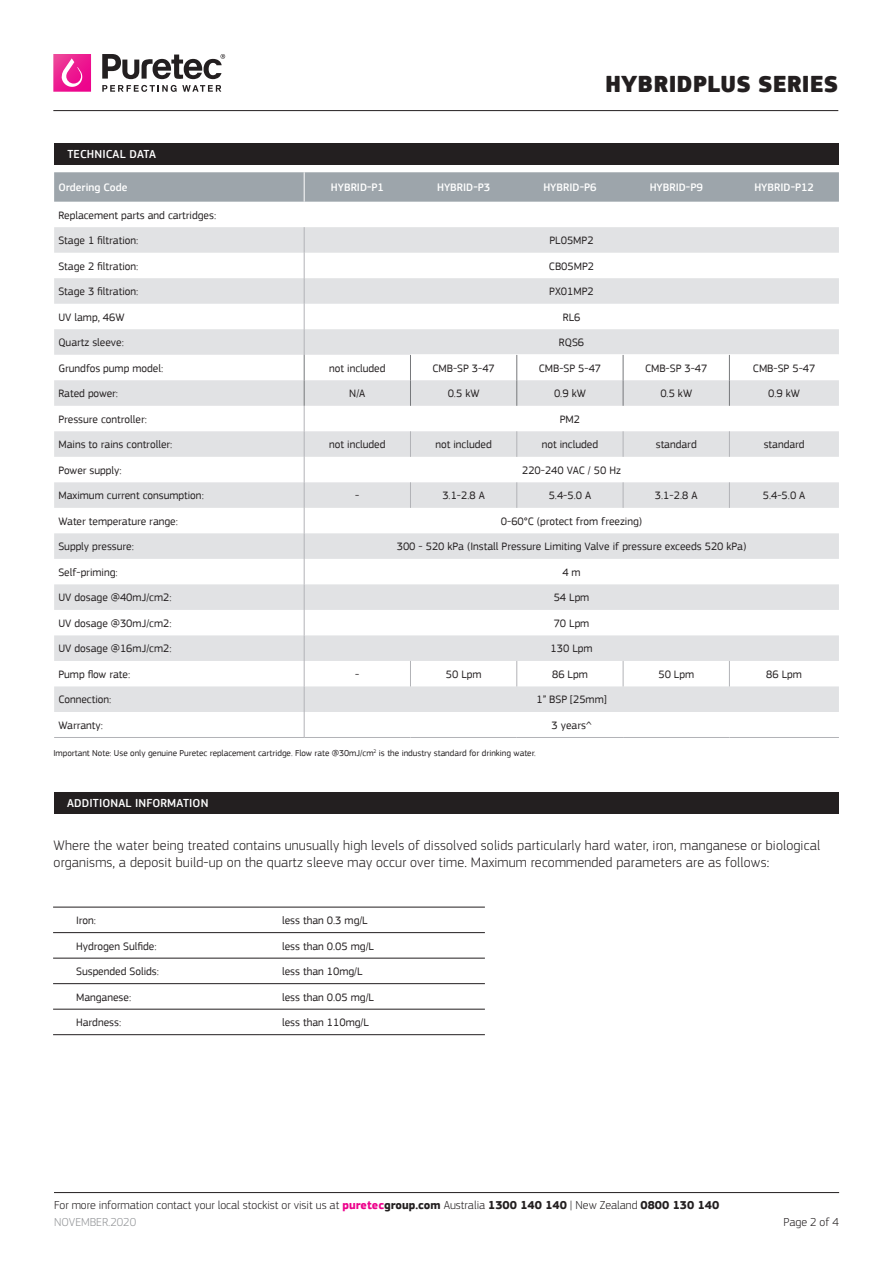
<style>
.page{position:relative;width:893px;height:1263px;background:#fff}
.page>*{position:absolute;margin:0;border:0;box-sizing:border-box;transform-origin:0 0}
.head{font:900 24px "PF Square Sans Pro";color:#231f20}
.item_description_lig{font:14.25px/17.1px "PF Square Sans Pro Light V1";letter-spacing:.01em;color:#231f20}
.t1{font:12px/17.2px "PF Square Sans Pro Light V1";color:#231f20}
.t2{font:500 12px "PF Square Sans Pro";letter-spacing:.01em;color:#fff}
.spec_left{font:11.25px "PF Square Sans Pro";color:#231f20}
.body{font:11.25px "PF Square Sans Pro";color:#231f20}
.ordering_code_bold_r{font:500 11.25px "PF Square Sans Pro";color:#fff}
.spec_left-2{font:500 11.25px "PF Square Sans Pro";color:#fff}
.note{font:9px "PF Square Sans Pro";color:#231f20}
.s1{font-family:"PF Square Sans Pro";font-weight:700;color:#ed028c}
.s2{font-family:"PF Square Sans Pro";font-weight:700}
.s3{color:#939598}
</style>
<div class="page">
<hr style="left:53px;top:110px;width:785px;height:1px;background:#231f20">
<svg style="left:53px;top:54px;width:38px;height:38px"></svg>
<svg style="left:102px;top:54px;width:123px;height:38px"></svg>
<hr style="left:54px;top:1192px;width:785px;height:1px;background:#231f20">
<div style="left:54px;top:143px;width:785px;height:21px;background:#231f20"></div>
<div style="left:54px;top:172px;width:785px;height:30px;background:#9da5ab"></div>
<hr style="left:304px;top:172px;width:1px;height:30px;background:#fff">
<hr style="left:54px;top:737px;width:250px;height:1px;background:#b2b3b7">
<hr style="left:304px;top:737px;width:106px;height:1px;background:#b2b3b7">
<hr style="left:410px;top:737px;width:107px;height:1px;background:#b2b3b7">
<hr style="left:517px;top:737px;width:106px;height:1px;background:#b2b3b7">
<hr style="left:623px;top:737px;width:106px;height:1px;background:#b2b3b7">
<hr style="left:729px;top:737px;width:110px;height:1px;background:#b2b3b7">
<svg style="left:54px;top:227px;width:785px;height:510px"></svg>
<div style="left:54px;top:792px;width:785px;height:21px;background:#231f20"></div>
<hr style="left:53px;top:907px;width:206px;height:1px;background:#231f20">
<hr style="left:259px;top:907px;width:226px;height:1px;background:#231f20">
<hr style="left:53px;top:932px;width:206px;height:1px;background:#231f20">
<hr style="left:259px;top:932px;width:226px;height:1px;background:#231f20">
<hr style="left:53px;top:958px;width:206px;height:1px;background:#231f20">
<hr style="left:259px;top:958px;width:226px;height:1px;background:#231f20">
<hr style="left:53px;top:983px;width:206px;height:1px;background:#231f20">
<hr style="left:259px;top:983px;width:226px;height:1px;background:#231f20">
<hr style="left:53px;top:1009px;width:206px;height:1px;background:#231f20">
<hr style="left:259px;top:1009px;width:226px;height:1px;background:#231f20">
<hr style="left:53px;top:1034px;width:206px;height:1px;background:#231f20">
<hr style="left:259px;top:1034px;width:226px;height:1px;background:#231f20">
<p class="head" style="left:605px;top:69px;width:235px">HYBRIDPLUS SERIES</p>
<p class="t2" style="left:68px;top:147px;width:90px">TECHNICAL DATA</p>
<p class="spec_left-2" style="left:58px;top:181px;width:70px">Ordering Code</p>
<p class="ordering_code_bold_r" style="left:331px;top:181px;width:55px">HYBRID-P1</p>
<p class="ordering_code_bold_r" style="left:437px;top:181px;width:55px">HYBRID-P3</p>
<p class="ordering_code_bold_r" style="left:543px;top:181px;width:55px">HYBRID-P6</p>
<p class="ordering_code_bold_r" style="left:650px;top:181px;width:55px">HYBRID-P9</p>
<p class="ordering_code_bold_r" style="left:754px;top:181px;width:61px">HYBRID-P12</p>
<p class="spec_left" style="left:58px;top:208px;width:159px">Replacement parts and cartridges:</p>
<p class="spec_left" style="left:58px;top:234px;width:82px">Stage 1 filtration:</p>
<p class="spec_left" style="left:549px;top:234px;width:46px">PL05MP2</p>
<p class="spec_left" style="left:58px;top:259px;width:82px">Stage 2 filtration:</p>
<p class="spec_left" style="left:549px;top:259px;width:47px">CB05MP2</p>
<p class="spec_left" style="left:58px;top:285px;width:82px">Stage 3 filtration:</p>
<p class="spec_left" style="left:549px;top:285px;width:46px">PX01MP2</p>
<p class="spec_left" style="left:58px;top:310px;width:68px">UV lamp, 46W</p>
<p class="spec_left" style="left:563px;top:310px;width:19px">RL6</p>
<p class="spec_left" style="left:58px;top:336px;width:67px">Quartz sleeve:</p>
<p class="spec_left" style="left:559px;top:336px;width:27px">RQS6</p>
<p class="spec_left" style="left:58px;top:361px;width:106px">Grundfos pump model:</p>
<p class="spec_left" style="left:329px;top:361px;width:58px">not included</p>
<p class="spec_left" style="left:432px;top:361px;width:64px">CMB-SP 3-47</p>
<p class="spec_left" style="left:539px;top:361px;width:64px">CMB-SP 5-47</p>
<p class="spec_left" style="left:645px;top:361px;width:64px">CMB-SP 3-47</p>
<p class="spec_left" style="left:753px;top:361px;width:64px">CMB-SP 5-47</p>
<p class="spec_left" style="left:58px;top:387px;width:61px">Rated power:</p>
<p class="spec_left" style="left:349px;top:387px;width:18px">N/A</p>
<p class="spec_left" style="left:448px;top:387px;width:33px">0.5 kW</p>
<p class="spec_left" style="left:554px;top:387px;width:33px">0.9 kW</p>
<p class="spec_left" style="left:660px;top:387px;width:33px">0.5 kW</p>
<p class="spec_left" style="left:768px;top:387px;width:33px">0.9 kW</p>
<p class="spec_left" style="left:58px;top:412px;width:90px">Pressure controller:</p>
<p class="spec_left" style="left:560px;top:412px;width:22px">PM2</p>
<p class="spec_left" style="left:58px;top:438px;width:115px">Mains to rains controller:</p>
<p class="spec_left" style="left:329px;top:438px;width:58px">not included</p>
<p class="spec_left" style="left:435px;top:438px;width:58px">not included</p>
<p class="spec_left" style="left:542px;top:438px;width:58px">not included</p>
<p class="spec_left" style="left:656px;top:438px;width:42px">standard</p>
<p class="spec_left" style="left:764px;top:438px;width:42px">standard</p>
<p class="spec_left" style="left:58px;top:463px;width:65px">Power supply:</p>
<p class="spec_left" style="left:522px;top:463px;width:100px">220-240 VAC / 50 Hz</p>
<p class="spec_left" style="left:58px;top:489px;width:147px">Maximum current consumption:</p>
<p class="spec_left" style="left:355px;top:489px;width:6px">-</p>
<p class="spec_left" style="left:442px;top:489px;width:44px">3.1-2.8 A</p>
<p class="spec_left" style="left:549px;top:489px;width:44px">5.4-5.0 A</p>
<p class="spec_left" style="left:655px;top:489px;width:44px">3.1-2.8 A</p>
<p class="spec_left" style="left:763px;top:489px;width:44px">5.4-5.0 A</p>
<p class="spec_left" style="left:58px;top:514px;width:121px">Water temperature range:</p>
<p class="spec_left" style="left:501px;top:514px;width:143px">0-60°C (protect from freezing)</p>
<p class="spec_left" style="left:58px;top:540px;width:77px">Supply pressure:</p>
<p class="spec_left" style="left:397px;top:540px;width:351px">300 - 520 kPa (Install Pressure Limiting Valve if pressure exceeds 520 kPa)</p>
<p class="spec_left" style="left:58px;top:566px;width:61px">Self-priming:</p>
<p class="spec_left" style="left:562px;top:566px;width:20px">4 m</p>
<p class="spec_left" style="left:58px;top:591px;width:115px">UV dosage @40mJ/cm2:</p>
<p class="spec_left" style="left:554px;top:591px;width:37px">54 Lpm</p>
<p class="spec_left" style="left:58px;top:617px;width:115px">UV dosage @30mJ/cm2:</p>
<p class="spec_left" style="left:554px;top:617px;width:37px">70 Lpm</p>
<p class="spec_left" style="left:58px;top:642px;width:115px">UV dosage @16mJ/cm2:</p>
<p class="spec_left" style="left:551px;top:642px;width:43px">130 Lpm</p>
<p class="spec_left" style="left:58px;top:668px;width:73px">Pump flow rate:</p>
<p class="spec_left" style="left:355px;top:668px;width:6px">-</p>
<p class="spec_left" style="left:446px;top:668px;width:37px">50 Lpm</p>
<p class="spec_left" style="left:552px;top:668px;width:37px">86 Lpm</p>
<p class="spec_left" style="left:658px;top:668px;width:37px">50 Lpm</p>
<p class="spec_left" style="left:766px;top:668px;width:37px">86 Lpm</p>
<p class="spec_left" style="left:58px;top:693px;width:55px">Connection:</p>
<p class="spec_left" style="left:536px;top:693px;width:72px">1” BSP [25mm]</p>
<p class="spec_left" style="left:58px;top:719px;width:46px">Warranty:</p>
<p class="spec_left" style="left:552px;top:719px;width:41px">3 years^</p>
<p class="note" style="left:53px;top:747px;width:484px">Important Note: Use only genuine Puretec replacement cartridge. Flow rate @30mJ/cm<sup>2</sup> is the industry standard for drinking water.</p>
<p class="t2" style="left:67px;top:796px;width:143px">ADDITIONAL INFORMATION</p>
<p class="item_description_lig" style="left:54px;top:836px;width:768px">Where the water being treated contains unusually high levels of dissolved solids particularly hard water, iron, manganese or biological organisms, a deposit build-up on the quartz sleeve may occur over time. Maximum recommended parameters are as follows:</p>
<p class="body" style="left:76px;top:914px;width:22px">Iron:</p>
<p class="body" style="left:282px;top:914px;width:87px">less than 0.3 mg/L</p>
<p class="body" style="left:76px;top:939px;width:82px">Hydrogen Sulfide:</p>
<p class="body" style="left:282px;top:939px;width:93px">less than 0.05 mg/L</p>
<p class="body" style="left:76px;top:965px;width:84px">Suspended Solids:</p>
<p class="body" style="left:282px;top:965px;width:82px">less than 10mg/L</p>
<p class="body" style="left:76px;top:990px;width:57px">Manganese:</p>
<p class="body" style="left:282px;top:990px;width:93px">less than 0.05 mg/L</p>
<p class="body" style="left:76px;top:1016px;width:47px">Hardness:</p>
<p class="body" style="left:282px;top:1016px;width:88px">less than 110mg/L</p>
<p class="t1" style="left:54px;top:1196px;width:667px">For more information contact your local stockist or visit us at <span class="s1">puretec</span><span class="s2">group.com</span> Australia <span class="s2">1300 140 140</span> | New Zealand <span class="s2">0800 130 140<br></span><span class="s3">NOVEMBER.2020</span></p>
<p class="t1" style="left:784px;top:1213px;width:57px">Page 2 of 4</p>
</div>
